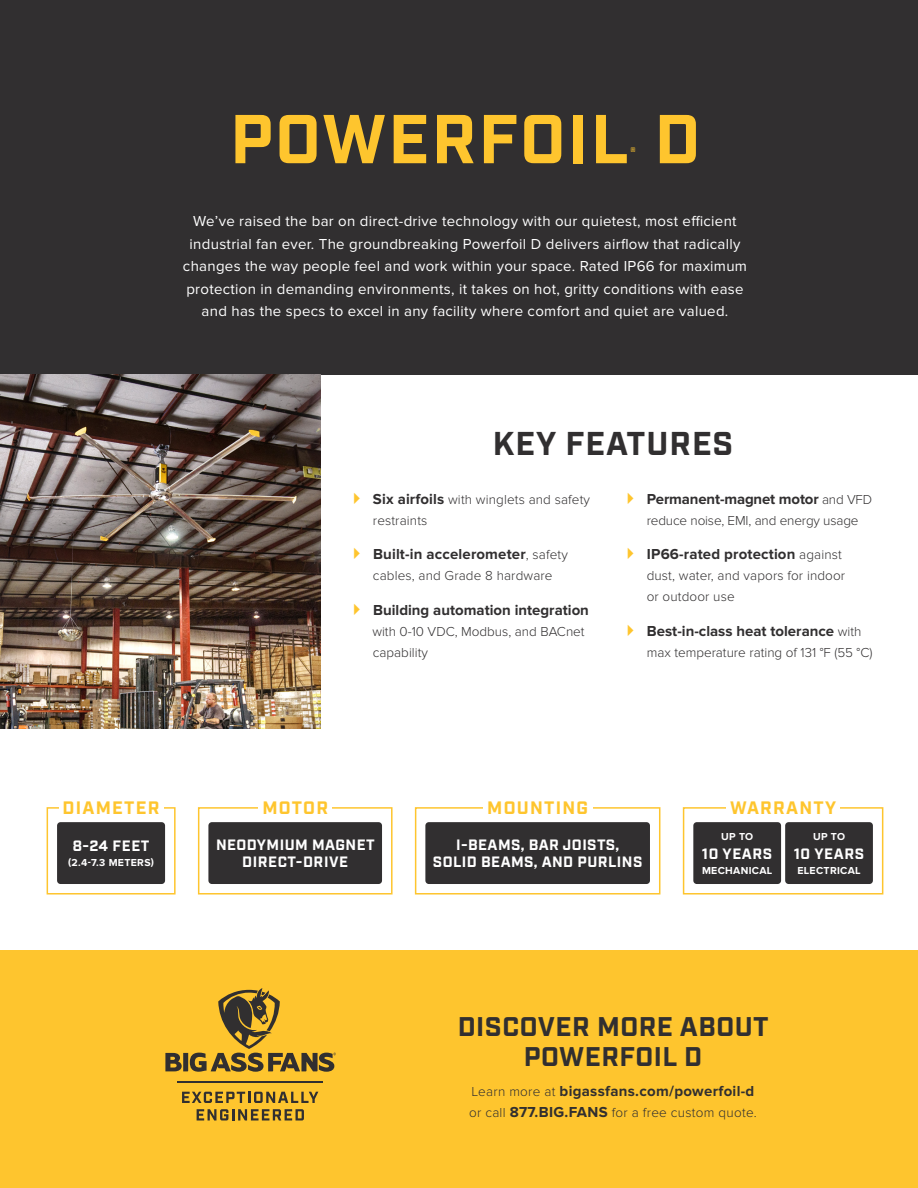
<style>
.page{position:relative;width:918px;height:1188px;background:#fff}
.page>*{position:absolute;margin:0;border:0;box-sizing:border-box;transform-origin:0 0}
.H2_RP{font:700 69px "Industry";letter-spacing:.03em;color:#fec52e}
.H3_RP{font:700 33px "Industry";letter-spacing:.03em;color:#312f30}
.H4_RP{font:700 27px/30px "Industry";letter-spacing:.02em;color:#312f30;text-align:center}
.t1{font:700 18px "Industry";letter-spacing:.07em;color:#fec52e}
.Intro_body_RP{font:15px/22.5px "Proxima Nova";letter-spacing:.02em;color:#fff;text-align:center}
.Cutsheet_Front_body{font:700 15px "Proxima Nova";color:#312f30}
.Key_Feature_Lockup{font:700 15px/16.5px "Industry";letter-spacing:.03em;color:#fff;text-align:center}
.Cutsheet_Front_body-2{font:700 15px "Proxima Nova";letter-spacing:.02em;color:#312f30}
.Cutsheet_Front_body-3{font:300 13.5px/21px "Proxima Nova";letter-spacing:.01em;color:#312f30}
.Cutsheet_Front_body-4{font:300 13.5px "Proxima Nova";letter-spacing:-.01em;color:#312f30}
.H2_RP-2{font:700 12.3px "Industry";color:#fec52e}
.Key_Feature_Lockup_S{font:700 10.5px "Proxima Nova";letter-spacing:.03em;color:#fff}
.s1{font-weight:700;font-size:15px}
.s2{font-weight:300;font-size:13.5px}
</style>
<div class="page">
<div style="left:0;top:0;width:918px;height:375px;background:#312f30"></div>
<div style="left:0;top:949px;width:918px;height:239px;background:#fec52e"></div>
<img style="left:0;top:375px;width:321px;height:354px">
<svg style="left:165px;top:988px;width:171px;height:84px"></svg>
<hr style="left:177px;top:1081px;width:146px;height:1px;background:#312f30">
<svg style="left:182px;top:1092px;width:136px;height:11px"></svg>
<svg style="left:197px;top:1109px;width:107px;height:11px"></svg>
<div style="left:57px;top:822px;width:108px;height:62px;background:#312f30;border-radius:3px"></div>
<div style="left:47px;top:807px;width:129px;height:88px;border:2px solid #fec52e"></div>
<div style="left:59px;top:800px;width:104px;height:14px;background:#fff"></div>
<div style="left:208px;top:822px;width:174px;height:62px;background:#312f30;border-radius:3px"></div>
<div style="left:198px;top:807px;width:195px;height:88px;border:2px solid #fec52e"></div>
<div style="left:258px;top:800px;width:74px;height:14px;background:#fff"></div>
<div style="left:693px;top:822px;width:88px;height:62px;background:#312f30;border-radius:3px"></div>
<div style="left:785px;top:822px;width:88px;height:62px;background:#312f30;border-radius:3px"></div>
<div style="left:683px;top:807px;width:200px;height:88px;border:2px solid #fec52e"></div>
<div style="left:726px;top:800px;width:114px;height:14px;background:#fff"></div>
<div style="left:425px;top:822px;width:225px;height:62px;background:#312f30;border-radius:3px"></div>
<div style="left:415px;top:807px;width:245px;height:88px;border:2px solid #fec52e"></div>
<div style="left:483px;top:800px;width:109px;height:14px;background:#fff"></div>
<p class="H2_RP" style="left:230px;top:98px;width:472px">POWERFOIL D</p>
<p class="H2_RP-2" style="left:631px;top:145px;width:7px">®</p>
<p class="Intro_body_RP" style="left:183px;top:210px;width:566px">We’ve raised the bar on direct-drive technology with our quietest, most efficient industrial fan ever. The groundbreaking Powerfoil D delivers airflow that radically changes the way people feel and work within your space. Rated IP66 for maximum protection in demanding environments, it takes on hot, gritty conditions with ease and has the specs to excel in any facility where comfort and quiet are valued.</p>
<p class="H3_RP" style="left:493px;top:424px;width:242px">KEY FEATURES</p>
<p class="Cutsheet_Front_body-3" style="left:373px;top:489px;width:219px"><span class="s1">Six airfoils</span> with winglets and safety restraints</p>
<p class="Cutsheet_Front_body" style="left:373px;top:545px;width:196px">Built-in accelerometer<span class="s2">, safety</span></p>
<p class="Cutsheet_Front_body-3" style="left:373px;top:565px;width:181px">cables, and Grade 8 hardware</p>
<p class="Cutsheet_Front_body" style="left:373px;top:601px;width:217px">Building automation integration</p>
<p class="Cutsheet_Front_body-3" style="left:372px;top:621px;width:214px">with 0-10 VDC, Modbus, and BACnet capability</p>
<p class="Cutsheet_Front_body" style="left:647px;top:490px;width:227px">Permanent-magnet motor <span class="s2">and VFD</span></p>
<p class="Cutsheet_Front_body-4" style="left:647px;top:512px;width:213px">reduce noise, EMI, and energy usage</p>
<p class="Cutsheet_Front_body" style="left:647px;top:545px;width:196px">IP66-rated protection <span class="s2">against</span></p>
<p class="Cutsheet_Front_body-3" style="left:647px;top:565px;width:200px">dust, water, and vapors for indoor or outdoor use</p>
<p class="Cutsheet_Front_body" style="left:647px;top:622px;width:216px">Best-in-class heat tolerance <span class="s2">with</span></p>
<p class="Cutsheet_Front_body-3" style="left:647px;top:642px;width:227px">max temperature rating of 131 °F (55 °C)</p>
<p class="t1" style="left:63px;top:797px;width:99px">DIAMETER</p>
<p class="Key_Feature_Lockup" style="left:73px;top:838px;width:78px">8-24 FEET</p>
<p class="Key_Feature_Lockup_S" style="left:68px;top:857px;width:88px">(2.4-7.3 METERS)</p>
<p class="t1" style="left:262px;top:797px;width:67px">MOTOR</p>
<p class="Key_Feature_Lockup" style="left:216px;top:838px;width:160px">NEODYMIUM MAGNET<br>DIRECT-DRIVE</p>
<p class="t1" style="left:487px;top:797px;width:102px">MOUNTING</p>
<p class="Key_Feature_Lockup" style="left:433px;top:838px;width:211px">I-BEAMS, BAR JOISTS,<br>SOLID BEAMS, AND PURLINS</p>
<p class="t1" style="left:730px;top:797px;width:107px">WARRANTY</p>
<p class="Key_Feature_Lockup_S" style="left:721px;top:831px;width:34px">UP TO</p>
<p class="Key_Feature_Lockup" style="left:702px;top:846px;width:72px">10 YEARS</p>
<p class="Key_Feature_Lockup_S" style="left:702px;top:865px;width:72px">MECHANICAL</p>
<p class="Key_Feature_Lockup_S" style="left:813px;top:831px;width:34px">UP TO</p>
<p class="Key_Feature_Lockup" style="left:794px;top:846px;width:72px">10 YEARS</p>
<p class="Key_Feature_Lockup_S" style="left:797px;top:865px;width:65px">ELECTRICAL</p>
<p class="H4_RP" style="left:458px;top:1013px;width:313px">DISCOVER MORE ABOUT<br>POWERFOIL D</p>
<p class="Cutsheet_Front_body-2" style="left:472px;top:1082px;width:284px"><span class="s2">Learn more at</span> bigassfans.com/powerfoil-d</p>
<p class="Cutsheet_Front_body-3" style="left:469px;top:1102px;width:289px">or call <span class="s1">877.BIG.FANS</span> for a free custom quote.</p>
</div>
